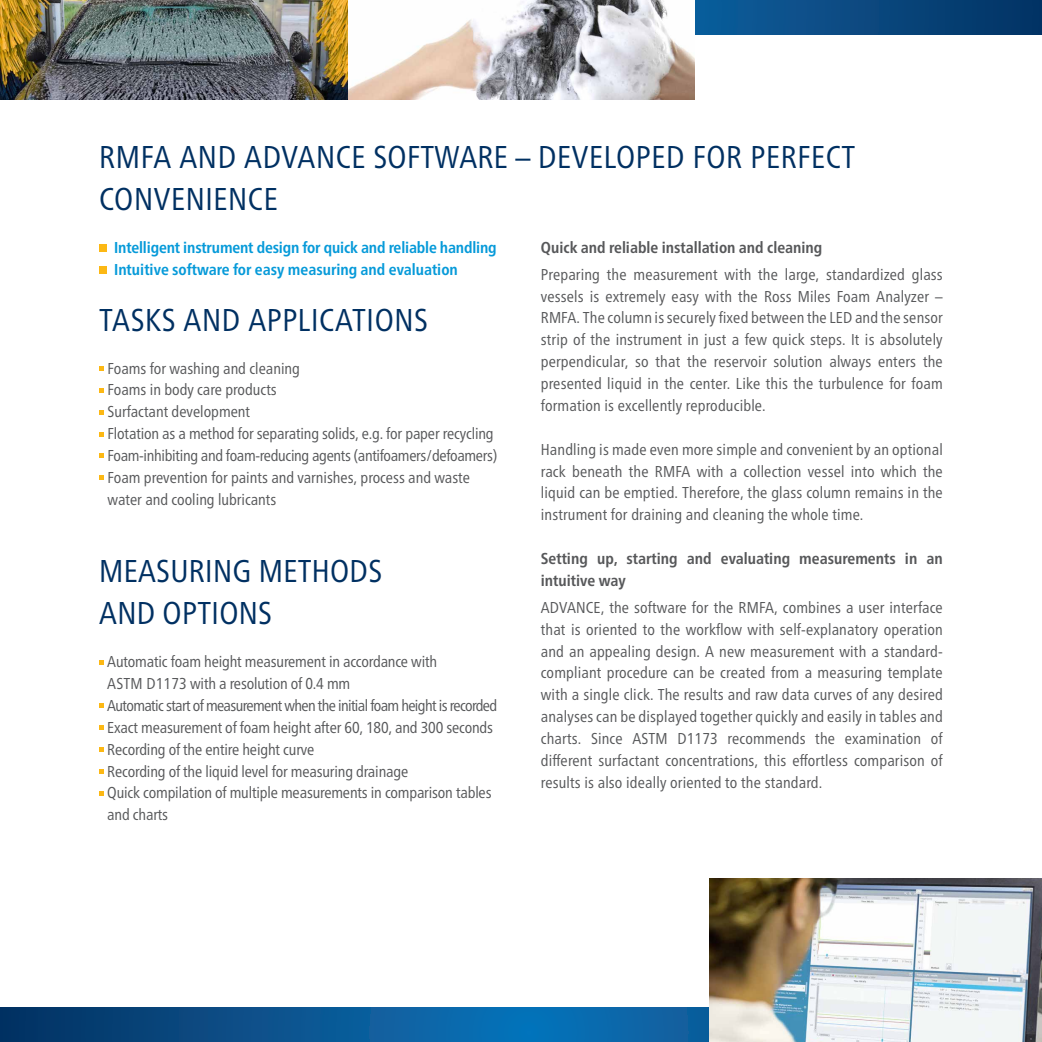
<style>
.page{position:relative;width:1042px;height:1042px;background:#fff}
.page>*{position:absolute;margin:0;border:0;box-sizing:border-box;transform-origin:0 0}
.t1{font:condensed 31.5px/42px "Frutiger Neue LT Pro";letter-spacing:.02em;color:#003062}
.t2{font:condensed 15.75px/21.9px "Frutiger Neue LT Pro";letter-spacing:-.01em;color:#57585a;text-align:justify}
.t3{font:700 condensed 15.75px/21.9px "Frutiger Neue LT Pro";letter-spacing:-.01em;color:#069ad9}
.t4{font:700 condensed 15.75px/21.9px "Frutiger Neue LT Pro";color:#57585a}
</style>
<div class="page">
<svg style="left:695px;top:0;width:347px;height:35px;background:#08487f"></svg>
<svg style="left:1px;top:1007px;width:708px;height:35px;background:#095793"></svg>
<div style="left:99px;top:244px;width:8px;height:8px;background:#fcb814"></div>
<div style="left:99px;top:266px;width:8px;height:8px;background:#fcb814"></div>
<svg style="left:99px;top:366px;width:5px;height:5px"></svg>
<svg style="left:99px;top:388px;width:5px;height:5px"></svg>
<svg style="left:99px;top:410px;width:5px;height:5px"></svg>
<svg style="left:99px;top:432px;width:5px;height:4px"></svg>
<svg style="left:99px;top:453px;width:5px;height:5px"></svg>
<svg style="left:99px;top:475px;width:5px;height:5px"></svg>
<svg style="left:99px;top:660px;width:5px;height:4px"></svg>
<svg style="left:99px;top:703px;width:5px;height:5px"></svg>
<svg style="left:99px;top:725px;width:5px;height:5px"></svg>
<svg style="left:99px;top:747px;width:5px;height:5px"></svg>
<svg style="left:99px;top:769px;width:5px;height:5px"></svg>
<svg style="left:99px;top:791px;width:5px;height:5px"></svg>
<img style="left:709px;top:878px;width:333px;height:164px">
<img style="left:347px;top:0;width:347px;height:99px">
<img style="left:0;top:0;width:347px;height:99px">
<img style="left:0;top:667px;width:1px;height:375px">
<h1 class="t1" style="left:99px;top:136px;width:758px">RMFA AND ADVANCE SOFTWARE – DEVELOPED FOR PERFECT<br>CONVENIENCE</h1>
<p class="t3" style="left:114px;top:236px;width:384px">Intelligent instrument design for quick and reliable handling<br>Intuitive software for easy measuring and evaluation</p>
<p class="t4" style="left:541px;top:236px;width:283px">Quick and reliable installation and cleaning</p>
<p class="t2" style="left:541px;top:263px;width:403px">Preparing the measurement with the large, standardized glass vessels is extremely easy with the Ross Miles Foam Analyzer – RMFA. The column is securely fixed between the LED and the sensor strip of the instrument in just a few quick steps. It is absolutely perpendicular, so that the reservoir solution always enters the presented liquid in the center. Like this the turbulence for foam formation is excellently reproducible.</p>
<p class="t2" style="left:541px;top:438px;width:403px">Handling is made even more simple and convenient by an optional rack beneath the RMFA with a collection vessel into which the liquid can be emptied. Therefore, the glass column remains in the instrument for draining and cleaning the whole time.</p>
<p class="t4" style="left:541px;top:547px;width:403px">Setting up, starting and evaluating measurements in an intuitive way</p>
<p class="t2" style="left:541px;top:596px;width:403px">ADVANCE, the software for the RMFA, combines a user interface that is oriented to the workflow with self-explanatory operation and an appealing design. A new measurement with a standard&shy;compliant procedure can be created from a measuring template with a single click. The results and raw data curves of any desired analyses can be displayed together quickly and easily in tables and charts. Since ASTM D1173 recommends the examination of different surfactant concentrations, this effortless comparison of results is also ideally oriented to the standard.</p>
<h1 class="t1" style="left:99px;top:298px;width:330px">TASKS AND APPLICATIONS</h1>
<p class="t2" style="left:108px;top:357px;width:391px;text-align:left">Foams for washing and cleaning<br>Foams in body care products<br>Surfactant development<br>Flotation as a method for separating solids, e.g. for paper recycling Foam-inhibiting and foam-reducing agents (antifoamers/defoamers)<br>Foam prevention for paints and varnishes, process and waste water and cooling lubricants</p>
<h1 class="t1" style="left:99px;top:550px;width:284px">MEASURING METHODS<br>AND OPTIONS</h1>
<p class="t2" style="left:107px;top:651px;width:391px;text-align:left">Automatic foam height measurement in accordance with<br>ASTM D1173 with a resolution of 0.4 mm<br>Automatic start of measurement when the initial foam height is recorded Exact measurement of foam height after 60, 180, and 300 seconds Recording of the entire height curve<br>Recording of the liquid level for measuring drainage<br>Quick compilation of multiple measurements in comparison tables and charts</p>
</div>
